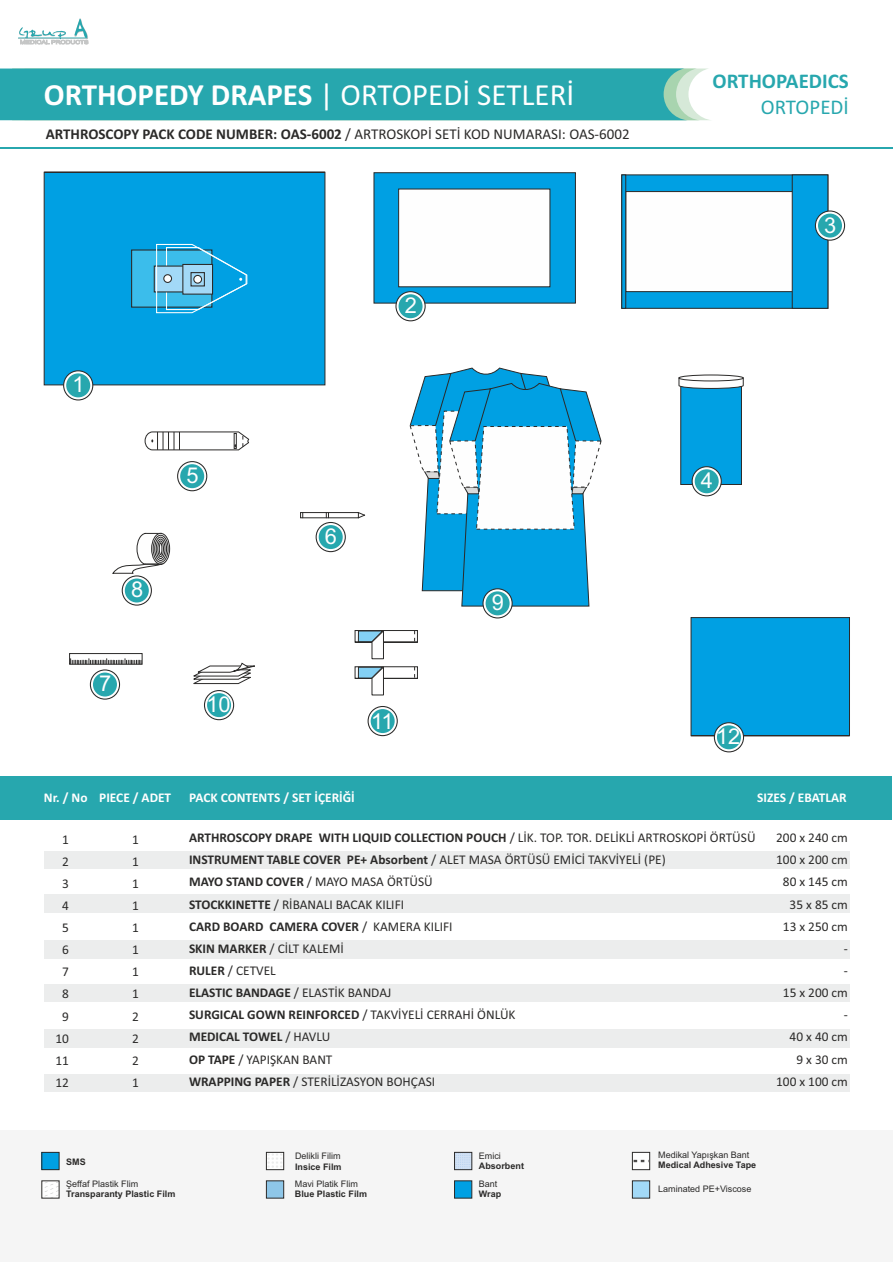
<style>
.page{position:relative;width:893px;height:1262px;background:#fff}
.page>*{position:absolute;margin:0;border:0;box-sizing:border-box;transform-origin:0 0}
.t1{font:30.9px "Calibri";color:#fff}
.t2{font:21.75px "Arial";color:#fefefe}
.t3{font:700 21px "Calibri";color:#27a7ae}
.t4{font:21px "Calibri";color:#27a7ae}
.t5{font:15px "Calibri";color:#2b2a29}
.t6{font:13.35px/22.2px "Calibri";color:#2b2a29;text-align:justify}
.t7{font:700 13.35px "Calibri";color:#fefefe}
.t8{font:9px "Arial";color:#2b2a29}
.t9{font:700 9px "Arial";color:#2b2a29}
.s1{font-weight:700}
</style>
<div class="page">
<div style="left:0;top:1130px;width:893px;height:132px;background:#f5f5f5"></div>
<div style="left:0;top:69px;width:709px;height:51px;background:#27a7ae"></div>
<svg style="left:454px;top:1180px;width:18px;height:18px"></svg>
<svg style="left:41px;top:1151px;width:19px;height:19px"></svg>
<div style="left:266px;top:1152px;width:18px;height:18px;border:1px solid #2b2a29"></div>
<svg style="left:265px;top:1180px;width:19px;height:19px"></svg>
<svg style="left:456px;top:1154px;width:14px;height:14px"></svg>
<div style="left:454px;top:1152px;width:18px;height:18px;border:1px solid #2b2a29"></div>
<svg style="left:45px;top:1182px;width:12px;height:14px"></svg>
<svg style="left:631px;top:1180px;width:19px;height:18px"></svg>
<div style="left:632px;top:1152px;width:17px;height:17px;background:#fefefe"></div>
<svg style="left:634px;top:1160px;width:11px;height:2px"></svg>
<div style="left:632px;top:1152px;width:18px;height:18px;border:1px solid #2b2a29"></div>
<hr style="left:0;top:147px;width:893px;height:2px;background:#27a7ae">
<div style="left:1px;top:776px;width:890px;height:43px;background:#27a7ae"></div>
<svg style="left:122px;top:575px;width:30px;height:30px"></svg>
<div style="left:125px;top:578px;width:24px;height:24px;background:#27a7ae;border-radius:50%"></div>
<svg style="left:354px;top:666px;width:64px;height:29px"></svg>
<svg style="left:373px;top:172px;width:203px;height:132px"></svg>
<svg style="left:177px;top:461px;width:30px;height:30px"></svg>
<div style="left:180px;top:464px;width:24px;height:24px;background:#27a7ae;border-radius:50%"></div>
<svg style="left:621px;top:174px;width:207px;height:135px"></svg>
<svg style="left:193px;top:662px;width:62px;height:22px"></svg>
<svg style="left:204px;top:690px;width:30px;height:30px"></svg>
<div style="left:207px;top:693px;width:24px;height:24px;background:#27a7ae;border-radius:50%"></div>
<div style="left:43px;top:171px;width:283px;height:215px;background:#00a0e3"></div>
<div style="left:690px;top:617px;width:160px;height:119px;background:#00a0e3"></div>
<svg style="left:678px;top:377px;width:66px;height:108px;background:#23a5dc"></svg>
<svg style="left:678px;top:374px;width:65px;height:7px"></svg>
<div style="left:300px;top:512px;width:59px;height:6px;border:1px solid #2b2a29"></div>
<svg style="left:71px;top:658px;width:69px;height:4px"></svg>
<div style="left:69px;top:653px;width:73px;height:11px;border:1px solid #2b2a29"></div>
<svg style="left:354px;top:367px;width:248px;height:292px"></svg>
<svg style="left:144px;top:431px;width:105px;height:19px"></svg>
<svg style="left:63px;top:370px;width:30px;height:30px"></svg>
<div style="left:66px;top:373px;width:24px;height:24px;background:#27a7ae;border-radius:50%"></div>
<svg style="left:395px;top:291px;width:30px;height:30px"></svg>
<div style="left:398px;top:294px;width:24px;height:24px;background:#27a7ae;border-radius:50%"></div>
<svg style="left:814px;top:210px;width:31px;height:31px"></svg>
<div style="left:818px;top:214px;width:24px;height:23px;background:#27a7ae;border-radius:50%"></div>
<svg style="left:691px;top:466px;width:30px;height:30px"></svg>
<div style="left:694px;top:469px;width:24px;height:24px;background:#27a7ae;border-radius:50%"></div>
<svg style="left:315px;top:522px;width:31px;height:30px"></svg>
<div style="left:319px;top:525px;width:24px;height:24px;background:#27a7ae;border-radius:50%"></div>
<svg style="left:90px;top:669px;width:30px;height:30px"></svg>
<div style="left:93px;top:672px;width:24px;height:24px;background:#27a7ae;border-radius:50%"></div>
<svg style="left:482px;top:588px;width:30px;height:30px"></svg>
<div style="left:485px;top:591px;width:24px;height:24px;background:#27a7ae;border-radius:50%"></div>
<svg style="left:151px;top:533px;width:19px;height:31px"></svg>
<svg style="left:153px;top:535px;width:15px;height:27px"></svg>
<svg style="left:154px;top:537px;width:13px;height:24px"></svg>
<svg style="left:156px;top:539px;width:9px;height:20px"></svg>
<svg style="left:157px;top:540px;width:7px;height:17px"></svg>
<svg style="left:112px;top:533px;width:50px;height:41px"></svg>
<svg style="left:367px;top:706px;width:31px;height:30px"></svg>
<div style="left:370px;top:709px;width:24px;height:24px;background:#27a7ae;border-radius:50%"></div>
<svg style="left:713px;top:722px;width:31px;height:30px"></svg>
<div style="left:717px;top:725px;width:24px;height:24px;background:#27a7ae;border-radius:50%"></div>
<svg style="left:130px;top:243px;width:118px;height:71px;background:#3fb0dd"></svg>
<svg style="left:18px;top:18px;width:71px;height:26px"></svg>
<h1 class="t1" style="left:44px;top:82px;width:532px"><span class="s1">ORTHOPEDY DRAPES</span> | ORTOPEDİ SETLERİ</h1>
<p class="t5" style="left:46px;top:128px;width:585px"><span class="s1">ARTHROSCOPY PACK CODE NUMBER: OAS-6002</span> / ARTROSKOPİ SETİ KOD NUMARASI: OAS-6002</p>
<h2 class="t2" style="left:72px;top:376px;width:14px">1</h2>
<h2 class="t2" style="left:131px;top:581px;width:14px">8</h2>
<h2 class="t2" style="left:99px;top:675px;width:14px">7</h2>
<h2 class="t2" style="left:186px;top:467px;width:14px">5</h2>
<h2 class="t2" style="left:206px;top:696px;width:26px">10</h2>
<h2 class="t2" style="left:405px;top:297px;width:14px">2</h2>
<h2 class="t2" style="left:325px;top:528px;width:14px">6</h2>
<h2 class="t2" style="left:371px;top:712px;width:24px">11</h2>
<h2 class="t2" style="left:492px;top:594px;width:14px">9</h2>
<h3 class="t3" style="left:712px;top:72px;width:138px">ORTHOPAEDICS</h3>
<h3 class="t4" style="left:760px;top:98px;width:89px">ORTOPEDİ</h3>
<h2 class="t2" style="left:701px;top:472px;width:14px">4</h2>
<h2 class="t2" style="left:824px;top:217px;width:14px">3</h2>
<h2 class="t2" style="left:716px;top:728px;width:26px">12</h2>
<p class="t7" style="left:44px;top:792px;width:129px">Nr. / No PIECE / ADET</p>
<p class="t6" style="left:56px;top:829px;width:15px;text-align:center">1<br>2<br>3<br>4<br>5<br>6<br>7<br>8<br>9<br>10<br>11<br>12</p>
<p class="t6" style="left:132px;top:829px;width:8px">1<br>1<br>1<br>1<br>1<br>1<br>1<br>1<br>2<br>2<br>2<br>1</p>
<p class="t7" style="left:189px;top:792px;width:167px">PACK CONTENTS / SET İÇERİĞİ</p>
<p class="t7" style="left:757px;top:792px;width:91px">SIZES / EBATLAR</p>
<p class="t6" style="left:189px;top:827px;width:568px;text-align:left"><span class="s1">ARTHROSCOPY DRAPE WITH LIQUID COLLECTION POUCH</span> / LİK. TOP. TOR. DELİKLİ ARTROSKOPİ ÖRTÜSÜ <span class="s1">INSTRUMENT TABLE COVER PE+ Absorbent</span> / ALET MASA ÖRTÜSÜ EMİCİ TAKVİYELİ (PE)<br><span class="s1">MAYO STAND COVER</span> / MAYO MASA ÖRTÜSÜ<br><span class="s1">STOCKKINETTE</span> / RİBANALI BACAK KILIFI<br><span class="s1">CARD BOARD CAMERA COVER</span> / KAMERA KILIFI<br><span class="s1">SKIN MARKER</span> / CİLT KALEMİ<br><span class="s1">RULER</span> / CETVEL<br><span class="s1">ELASTIC BANDAGE</span> / ELASTİK BANDAJ<br><span class="s1">SURGICAL GOWN REINFORCED</span> / TAKVİYELİ CERRAHİ ÖNLÜK<br><span class="s1">MEDICAL TOWEL</span> / HAVLU<br><span class="s1">OP TAPE</span> / YAPIŞKAN BANT<br><span class="s1">WRAPPING PAPER</span> / STERİLİZASYON BOHÇASI</p>
<p class="t6" style="left:776px;top:827px;width:73px;text-align:right">200 x 240 cm<br>100 x 200 cm<br>80 x 145 cm<br>35 x 85 cm<br>13 x 250 cm -<br>-<br>15 x 200 cm -<br>40 x 40 cm<br>9 x 30 cm<br>100 x 100 cm</p>
<p class="t9" style="left:66px;top:1158px;width:21px">SMS</p>
<p class="t8" style="left:66px;top:1180px;width:73px">Şeffaf Plastik Flim</p>
<p class="t9" style="left:66px;top:1190px;width:111px">Transparanty Plastic Film</p>
<p class="t8" style="left:295px;top:1152px;width:47px">Delikli Filim</p>
<p class="t9" style="left:295px;top:1163px;width:48px">Insice Film</p>
<p class="t8" style="left:295px;top:1180px;width:64px">Mavi Platik Flim</p>
<p class="t9" style="left:295px;top:1190px;width:74px">Blue Plastic Film</p>
<p class="t8" style="left:479px;top:1152px;width:23px">Emici</p>
<p class="t9" style="left:479px;top:1162px;width:46px">Absorbent</p>
<p class="t8" style="left:479px;top:1180px;width:20px">Bant</p>
<p class="t9" style="left:479px;top:1190px;width:24px">Wrap</p>
<p class="t8" style="left:658px;top:1151px;width:93px">Medikal Yapışkan Bant</p>
<p class="t9" style="left:658px;top:1161px;width:100px">Medical Adhesive Tape</p>
<p class="t8" style="left:658px;top:1185px;width:95px">Laminated PE+Viscose</p>
</div>
